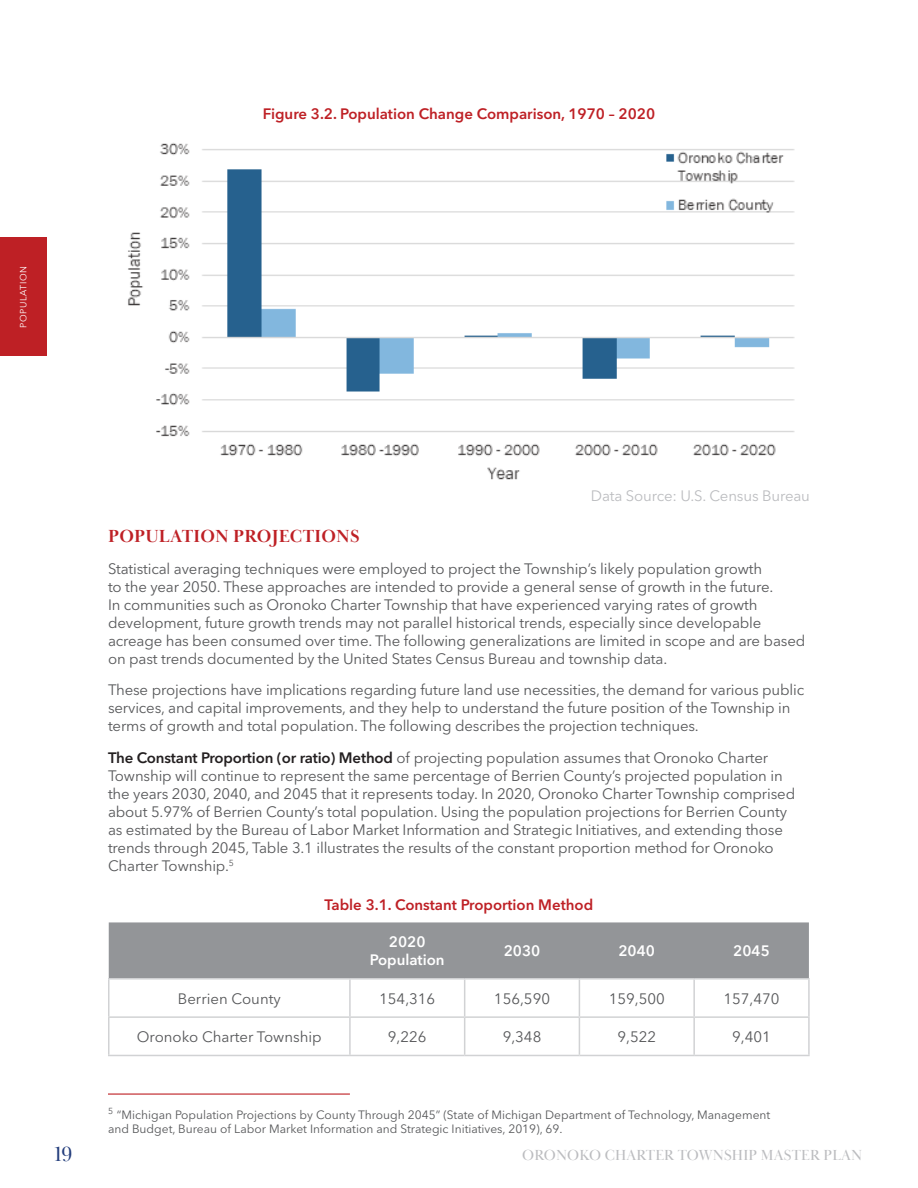
<style>
.page{position:relative;width:918px;height:1188px;background:#fff}
.page>*{position:absolute;margin:0;border:0;box-sizing:border-box;transform-origin:0 0}
.t1{font:21px "Baskerville Display PT";color:#223c7b}
.Subtitle{font:700 18px "Baskerville Display PT";letter-spacing:.01em;color:#be2025}
.Body{font:15px/18px "Avenir Next LT Pro";letter-spacing:-.01em;color:#57585a}
.t2{font:600 15px "Avenir Next LT Pro";color:#be2025}
.t3{font:15px "Baskerville Display PT";letter-spacing:.01em;color:#bcbdc0}
.Body-2{font:15px "Avenir Next LT Pro";letter-spacing:-.01em;color:#bcbdc0}
.t4{font:600 15px/18px "Avenir Next LT Pro";color:#fff;text-align:center}
.Body-3{font:12px/13.5px "Avenir Next LT Pro";color:#57585a}
.t5{font:9px "Avenir Next LT Pro";letter-spacing:.06em;color:#fff}
.s1{font-weight:600;color:#231f20}
</style>
<div class="page">
<div style="left:0;top:238px;width:46px;height:118px;background:#be2025"></div>
<img style="left:128px;top:142px;width:667px;height:338px">
<hr style="left:108px;top:1094px;width:242px;height:1px;background:#be2025">
<div style="left:109px;top:922px;width:700px;height:56px;background:#939598"></div>
<hr style="left:108px;top:978px;width:242px;height:2px;background:#d1d2d4">
<hr style="left:108px;top:980px;width:2px;height:36px;background:#d1d2d4">
<hr style="left:350px;top:978px;width:115px;height:2px;background:#d1d2d4">
<hr style="left:349px;top:980px;width:2px;height:36px;background:#d1d2d4">
<hr style="left:465px;top:978px;width:114px;height:2px;background:#d1d2d4">
<hr style="left:464px;top:980px;width:1px;height:36px;background:#d1d2d4">
<hr style="left:579px;top:978px;width:115px;height:2px;background:#d1d2d4">
<hr style="left:579px;top:980px;width:1px;height:36px;background:#d1d2d4">
<hr style="left:694px;top:978px;width:116px;height:2px;background:#d1d2d4">
<hr style="left:693px;top:980px;width:2px;height:36px;background:#d1d2d4">
<hr style="left:808px;top:980px;width:2px;height:36px;background:#d1d2d4">
<hr style="left:108px;top:1016px;width:242px;height:2px;background:#d1d2d4">
<hr style="left:108px;top:1018px;width:2px;height:37px;background:#d1d2d4">
<hr style="left:350px;top:1016px;width:115px;height:2px;background:#d1d2d4">
<hr style="left:349px;top:1018px;width:2px;height:37px;background:#d1d2d4">
<hr style="left:465px;top:1016px;width:114px;height:2px;background:#d1d2d4">
<hr style="left:464px;top:1018px;width:1px;height:37px;background:#d1d2d4">
<hr style="left:579px;top:1016px;width:115px;height:2px;background:#d1d2d4">
<hr style="left:579px;top:1018px;width:1px;height:37px;background:#d1d2d4">
<hr style="left:694px;top:1016px;width:116px;height:2px;background:#d1d2d4">
<hr style="left:693px;top:1018px;width:2px;height:37px;background:#d1d2d4">
<hr style="left:808px;top:1018px;width:2px;height:37px;background:#d1d2d4">
<hr style="left:108px;top:1055px;width:242px;height:1px;background:#d1d2d4">
<hr style="left:350px;top:1055px;width:115px;height:1px;background:#d1d2d4">
<hr style="left:465px;top:1055px;width:114px;height:1px;background:#d1d2d4">
<hr style="left:579px;top:1055px;width:115px;height:1px;background:#d1d2d4">
<hr style="left:694px;top:1055px;width:116px;height:1px;background:#d1d2d4">
<p class="t5" style="left:18px;top:328px;width:63px;rotate:-90deg">POPULATION</p>
<p class="t2" style="left:263px;top:105px;width:394px">Figure 3.2. Population Change Comparison, 1970 – 2020</p>
<p class="Body-2" style="left:591px;top:487px;width:221px">Data Source: U.S. Census Bureau</p>
<p class="Subtitle" style="left:108px;top:525px;width:253px">POPULATION PROJECTIONS</p>
<p class="Body" style="left:108px;top:559px;width:699px">Statistical averaging techniques were employed to project the Township’s likely population growth<br>to the year 2050. These approaches are intended to provide a general sense of growth in the future.<br>In communities such as Oronoko Charter Township that have experienced varying rates of growth development, future growth trends may not parallel historical trends, especially since developable acreage has been consumed over time. The following generalizations are limited in scope and are based on past trends documented by the United States Census Bureau and township data.</p>
<p class="Body" style="left:108px;top:681px;width:698px">These projections have implications regarding future land use necessities, the demand for various public services, and capital improvements, and they help to understand the future position of the Township in terms of growth and total population. The following describes the projection techniques.</p>
<p class="Body" style="left:108px;top:748px;width:689px"><span class="s1">The Constant Proportion (or ratio) Method</span> of projecting population assumes that Oronoko Charter Township will continue to represent the same percentage of Berrien County’s projected population in the years 2030, 2040, and 2045 that it represents today. In 2020, Oronoko Charter Township comprised about 5.97% of Berrien County’s total population. Using the population projections for Berrien County as estimated by the Bureau of Labor Market Information and Strategic Initiatives, and extending those trends through 2045, Table 3.1 illustrates the results of the constant proportion method for Oronoko Charter Township.<sup>5</sup></p>
<p class="t2" style="left:324px;top:896px;width:270px">Table 3.1. Constant Proportion Method</p>
<p class="t4" style="left:370px;top:933px;width:76px">2020<br>Population</p>
<p class="t4" style="left:504px;top:942px;width:38px">2030</p>
<p class="t4" style="left:618px;top:942px;width:38px">2040</p>
<p class="t4" style="left:733px;top:942px;width:38px">2045</p>
<p class="Body" style="left:178px;top:989px;width:105px">Berrien County</p>
<p class="Body" style="left:379px;top:989px;width:58px">154,316</p>
<p class="Body" style="left:494px;top:989px;width:58px">156,590</p>
<p class="Body" style="left:609px;top:989px;width:58px">159,500</p>
<p class="Body" style="left:723px;top:989px;width:58px">157,470</p>
<p class="Body" style="left:137px;top:1028px;width:186px">Oronoko Charter Township</p>
<p class="Body" style="left:388px;top:1028px;width:40px">9,226</p>
<p class="Body" style="left:503px;top:1028px;width:40px">9,348</p>
<p class="Body" style="left:617px;top:1028px;width:40px">9,522</p>
<p class="Body" style="left:732px;top:1028px;width:40px">9,401</p>
<p class="Body-3" style="left:108px;top:1108px;width:664px"><sup>5</sup> “Michigan Population Projections by County Through 2045” (State of Michigan Department of Technology, Management and Budget, Bureau of Labor Market Information and Strategic Initiatives, 2019), 69.</p>
<h1 class="t1" style="left:54px;top:1142px;width:20px">19</h1>
<p class="t3" style="left:522px;top:1146px;width:342px">ORONOKO CHARTER TOWNSHIP MASTER PLAN</p>
</div>
